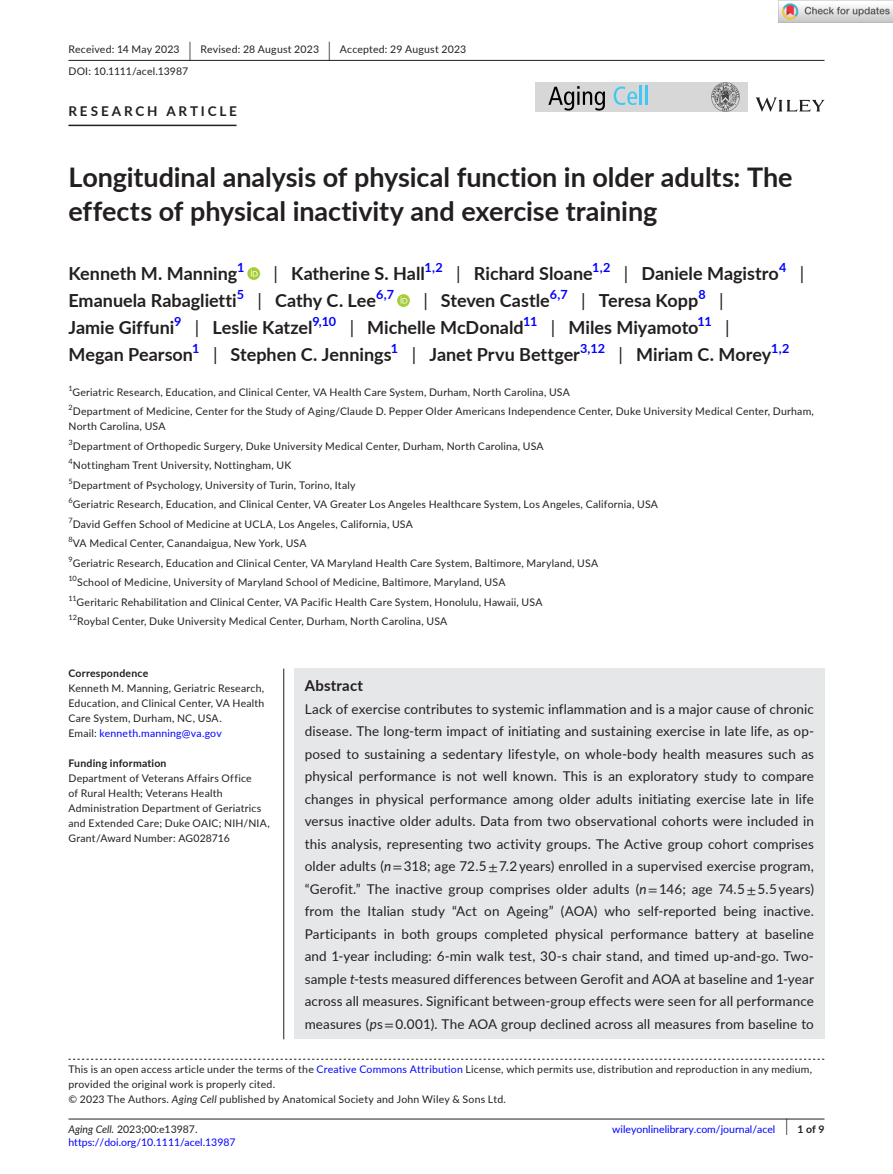
<style>
.page{position:relative;width:893px;height:1174px;background:#fff}
.page>*{position:absolute;margin:0;border:0;box-sizing:border-box;transform-origin:0 0}
.t1{font:700 27px/34.5px "Lato";letter-spacing:-.005em;color:#231f20}
.t2{font:700 18px "Lato";color:#231f20}
.t3{font:18px "Lato";color:#231f20}
.t4{font:700 15px "Lato";letter-spacing:.015em;color:#231f20}
.t5{font:13.5px/22.5px "Lato";letter-spacing:.01em;color:#231f20;text-align:justify}
.t6{font:700 13.5px "Lato";letter-spacing:.21em;color:#231f20}
.t7{font:700 12.6px "Lato";letter-spacing:-.025em;color:#00f}
.t8{font:10.5px/19.5px "Lato";letter-spacing:.02em;color:#231f20}
.t9{font:10.5px "Lato";color:#00f}
.t10{font:700 10.5px "Lato";letter-spacing:.02em;color:#231f20}
.t11{font:10.5px "Lato";color:#231f20}
.t12{font:7.35px "Lato";color:#231f20}
.s1{font-size:19.65px}
.s2{font-weight:400}
.s3{color:#00f}
.s4{font-style:italic}
.s5{font-family:"STIX"}
.s6{font-weight:400;font-size:17.4px}
</style>
<div class="page">
<hr style="left:68px;top:1118px;width:756px;height:1px;background:#231f20">
<svg style="left:756px;top:97px;width:68px;height:15px"></svg>
<div style="left:536px;top:82px;width:212px;height:30px;background:#d7d7d7"></div>
<svg style="left:548px;top:86px;width:57px;height:25px"></svg>
<svg style="left:614px;top:87px;width:23px;height:18px"></svg>
<hr style="left:640px;top:85px;width:2px;height:20px;background:#40c8f4">
<hr style="left:645px;top:85px;width:3px;height:20px;background:#40c8f4">
<img style="left:711px;top:83px;width:29px;height:28px">
<hr style="left:68px;top:60px;width:756px;height:1px;background:#231f20">
<hr style="left:68px;top:125px;width:169px;height:1px;background:#231f20">
<svg style="left:247px;top:267px;width:13px;height:13px"></svg>
<svg style="left:251px;top:269px;width:7px;height:7px"></svg>
<svg style="left:397px;top:294px;width:13px;height:13px"></svg>
<svg style="left:400px;top:296px;width:7px;height:7px"></svg>
<svg style="left:68px;top:1058px;width:756px;height:1px"></svg>
<div style="left:294px;top:668px;width:530px;height:371px;background:#e6e7e9"></div>
<hr style="left:283px;top:668px;width:1px;height:371px;background:#231f20">
<img style="left:779px;top:0;width:114px;height:23px">
<p class="t8" style="left:68px;top:38px;width:399px;line-height:21.8px">Received: 14 May 2023 <span class="s1">|</span> Revised: 28 August 2023 <span class="s1">|</span> Accepted: 29 August 2023<br>DOI: 10.1111/acel.13987</p>
<p class="t6" style="left:68px;top:101px;width:170px">RESEARCH ARTICLE</p>
<h1 class="t1" style="left:68px;top:159px;width:726px">Longitudinal analysis of physical function in older adults: The effects of physical inactivity and exercise training</h1>
<h2 class="t2" style="left:68px;top:260px;width:170px">Kenneth M. Manning</h2>
<p class="t7" style="left:237px;top:258px;width:9px">1</p>
<h2 class="t2" style="left:274px;top:260px;width:153px"><span class="s2">|</span> Katherine S. Hall</h2>
<p class="t7" style="left:424px;top:258px;width:20px">1,2</p>
<h2 class="t2" style="left:456px;top:260px;width:138px"><span class="s2">|</span> Richard Sloane</h2>
<p class="t7" style="left:592px;top:258px;width:20px">1,2</p>
<h2 class="t2" style="left:624px;top:260px;width:156px"><span class="s2">|</span> Daniele Magistro</h2>
<p class="t7" style="left:779px;top:258px;width:9px">4</p>
<h2 class="t3" style="left:800px;top:260px;width:6px">|</h2>
<h2 class="t2" style="left:68px;top:287px;width:170px">Emanuela Rabaglietti</h2>
<p class="t7" style="left:237px;top:285px;width:9px">5</p>
<h2 class="t2" style="left:257px;top:287px;width:120px"><span class="s2">|</span> Cathy C. Lee</h2>
<p class="t7" style="left:376px;top:285px;width:19px">6,7</p>
<h2 class="t2" style="left:423px;top:287px;width:128px"><span class="s2">|</span> Steven Castle</h2>
<p class="t7" style="left:550px;top:285px;width:19px">6,7</p>
<h2 class="t2" style="left:581px;top:287px;width:118px"><span class="s2">|</span> Teresa Kopp</h2>
<p class="t7" style="left:698px;top:285px;width:9px">8</p>
<h2 class="t3" style="left:719px;top:287px;width:6px">|</h2>
<h2 class="t2" style="left:68px;top:314px;width:107px">Jamie Giffuni</h2>
<p class="t7" style="left:174px;top:312px;width:9px">9</p>
<h2 class="t2" style="left:195px;top:314px;width:119px"><span class="s2">|</span> Leslie Katzel</h2>
<p class="t7" style="left:312px;top:312px;width:25px">9,10</p>
<h2 class="t2" style="left:350px;top:314px;width:175px"><span class="s2">|</span> Michelle McDonald</h2>
<p class="t7" style="left:523px;top:312px;width:16px">11</p>
<h2 class="t2" style="left:551px;top:314px;width:149px"><span class="s2">|</span> Miles Miyamoto</h2>
<p class="t7" style="left:697px;top:312px;width:16px">11</p>
<h2 class="t3" style="left:725px;top:314px;width:6px">|</h2>
<h2 class="t2" style="left:68px;top:341px;width:126px">Megan Pearson</h2>
<p class="t7" style="left:192px;top:339px;width:9px">1</p>
<h2 class="t2" style="left:213px;top:341px;width:180px"><span class="s2">|</span> Stephen C. Jennings</h2>
<p class="t7" style="left:391px;top:339px;width:9px">1</p>
<h2 class="t2" style="left:412px;top:341px;width:170px"><span class="s2">|</span> Janet Prvu Bettger</h2>
<p class="t7" style="left:580px;top:339px;width:27px">3,12</p>
<h2 class="t2" style="left:619px;top:341px;width:154px"><span class="s2">|</span> Miriam C. Morey</h2>
<p class="t7" style="left:771px;top:339px;width:20px">1,2</p>
<p class="t12" style="left:68px;top:383px;width:6px">1</p>
<p class="t8" style="left:68px;top:381px;width:747px;text-indent:4px">Geriatric Research, Education, and Clinical Center, VA Health Care System, Durham, North Carolina, USA<br><sup>2</sup>Department of Medicine, Center for the Study of Aging/Claude D. Pepper Older Americans Independence Center, Duke University Medical Center, Durham,</p>
<p class="t8" style="left:68px;top:416px;width:591px">North Carolina, USA<br><sup>3</sup>Department of Orthopedic Surgery, Duke University Medical Center, Durham, North Carolina, USA<br><sup>4</sup>Nottingham Trent University, Nottingham, UK<br><sup>5</sup>Department of Psychology, University of Turin, Torino, Italy<br><sup>6</sup>Geriatric Research, Education, and Clinical Center, VA Greater Los Angeles Healthcare System, Los Angeles, California, USA <sup>7</sup>David Geffen School of Medicine at UCLA, Los Angeles, California, USA<br><sup>8</sup>VA Medical Center, Canandaigua, New York, USA<br><sup>9</sup>Geriatric Research, Education and Clinical Center, VA Maryland Health Care System, Baltimore, Maryland, USA<br><sup>10</sup>School of Medicine, University of Maryland School of Medicine, Baltimore, Maryland, USA<br><sup>11</sup>Geritaric Rehabilitation and Clinical Center, VA Pacific Health Care System, Honolulu, Hawaii, USA<br><sup>12</sup>Roybal Center, Duke University Medical Center, Durham, North Carolina, USA</p>
<p class="t10" style="left:68px;top:665px;width:81px">Correspondence</p>
<p class="t8" style="left:68px;top:680px;width:197px;line-height:15px">Kenneth M. Manning, Geriatric Research, Education, and Clinical Center, VA Health Care System, Durham, NC, USA.<br>Email: <span class="s3">kenneth.manning@va.gov</span></p>
<p class="t10" style="left:68px;top:755px;width:100px">Funding information</p>
<p class="t8" style="left:68px;top:770px;width:203px;line-height:15px">Department of Veterans Affairs Office<br>of Rural Health; Veterans Health Administration Department of Geriatrics and Extended Care; Duke OAIC; NIH/NIA, Grant/Award Number: AG028716</p>
<h3 class="t4" style="left:305px;top:674px;width:60px">Abstract</h3>
<p class="t5" style="left:305px;top:697px;width:511px">Lack of exercise contributes to systemic inflammation and is a major cause of chronic disease. The long-term impact of initiating and sustaining exercise in late life, as op&shy;posed to sustaining a sedentary lifestyle, on whole-body health measures such as physical performance is not well known. This is an exploratory study to compare changes in physical performance among older adults initiating exercise late in life versus inactive older adults. Data from two observational cohorts were included in this analysis, representing two activity groups. The Active group cohort comprises older adults (<span class="s4">n</span><span class="s5">=</span> 318; age 72.5 <span class="s5">±</span> 7.2 years) enrolled in a supervised exercise program, “Gerofit.” The inactive group comprises older adults (<span class="s4">n</span><span class="s5">=</span> 146; age 74.5 <span class="s5">±</span> 5.5 years) from the Italian study “Act on Ageing” (AOA) who self-reported being inactive.<br>Participants in both groups completed physical performance battery at baseline and 1-year including: 6-min walk test, 30-s chair stand, and timed up-and-go. Two&shy;sample <span class="s4">t</span>-tests measured differences between Gerofit and AOA at baseline and 1-year across all measures. Significant between-group effects were seen for all performance measures (<span class="s4">p</span>s <span class="s5">=</span> 0.001). The AOA group declined across all measures from baseline to</p>
<p class="t8" style="left:68px;top:1061px;width:745px;line-height:15px">This is an open access article under the terms of the <span class="s3">Creative Commons Attribution</span> License, which permits use, distribution and reproduction in any medium, provided the original work is properly cited.<br>© 2023 The Authors. <span class="s4">Aging Cell</span> published by Anatomical Society and John Wiley &amp; Sons Ltd.</p>
<p class="t11" style="left:68px;top:1121px;width:131px"><span class="s4">Aging Cell.</span> 2023;00:e13987.</p>
<p class="t10" style="left:786px;top:1121px;width:40px"><span class="s6">|</span> 1 of 9</p>
<p class="t9" style="left:68px;top:1135px;width:169px">https://doi.org/10.1111/acel.13987</p>
<p class="t9" style="left:612px;top:1121px;width:165px">wileyonlinelibrary.com/journal/acel</p>
</div>
